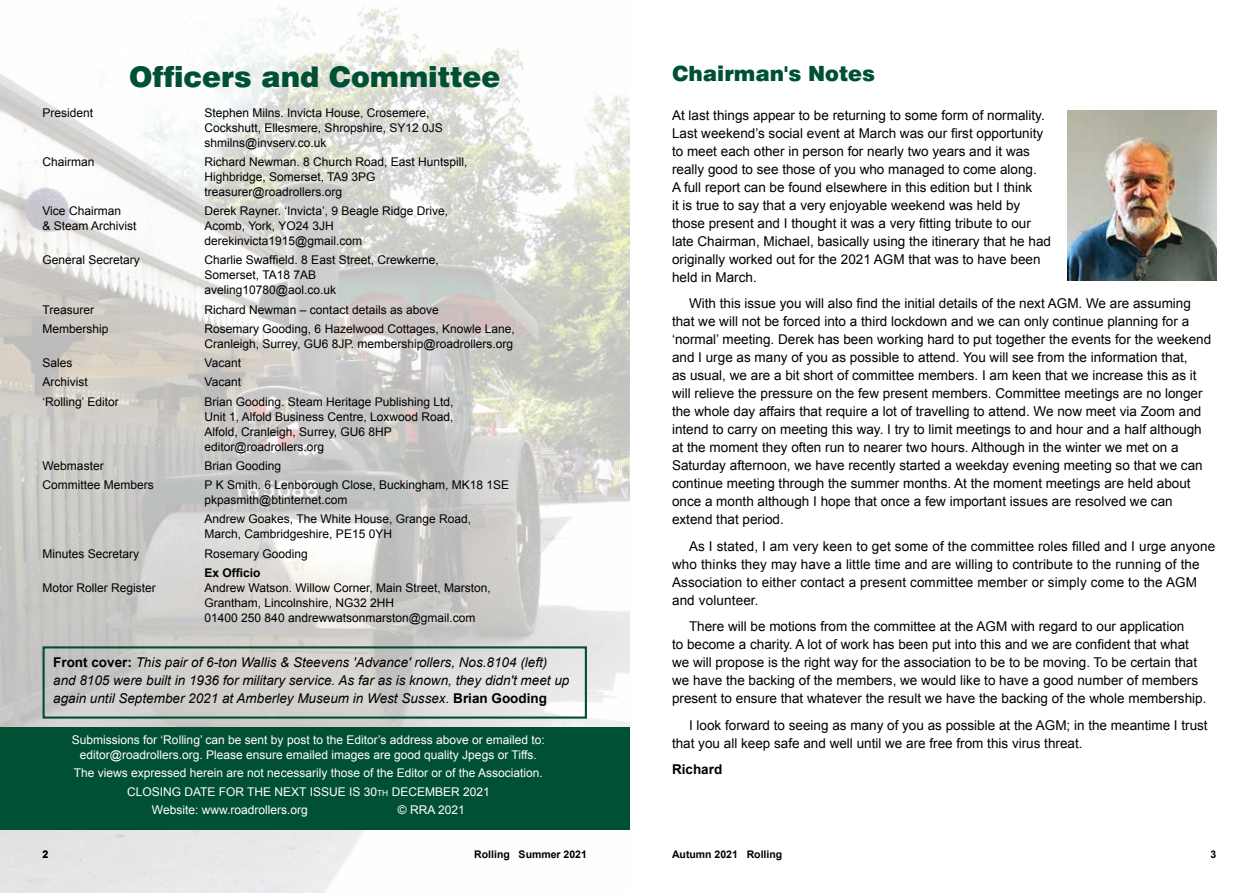
<style>
.page{position:relative;width:1259px;height:893px;background:#fff}
.page>*{position:absolute;margin:0;border:0;box-sizing:border-box;transform-origin:0 0}
.t1{font:900 28.5px "Swiss 721 BT";color:#005034}
.t2{font:900 21px "Swiss 721 BT";color:#005034}
.t3{font:13.5px/18px "Arial";color:#000}
.t4{font:italic 13.5px/18px "Arial";color:#000}
.t5{font:700 13.5px "Arial";color:#000}
.t6{font:12px/15px "Arial";color:#000}
.t7{font:12px/14.2px "Arial";color:#fff;text-align:center}
.t8{font:700 12px "Arial";color:#000}
.t9{font:700 10.5px "Arial";color:#000}
.s1{font-weight:700;font-style:normal}
.s2{font-size:8.4px}
</style>
<div class="page">
<img style="left:0;top:5px;width:629px;height:888px">
<div style="left:0;top:727px;width:629px;height:102px;background:#005034"></div>
<div style="left:43px;top:646px;width:544px;height:73px;border:2px solid #005034"></div>
<img style="left:1067px;top:111px;width:149px;height:170px">
<h1 class="t1" style="left:129px;top:59px;width:373px">Officers and Committee</h1>
<p class="t6" style="left:43px;top:105px;width:52px">President</p>
<p class="t6" style="left:205px;top:105px;width:240px">Stephen Milns. Invicta House, Crosemere,<br>Cockshutt, Ellesmere, Shropshire, SY12 0JS shmilns@invserv.co.uk</p>
<p class="t6" style="left:43px;top:154px;width:54px">Chairman</p>
<p class="t6" style="left:205px;top:154px;width:264px">Richard Newman. 8 Church Road, East Huntspill,<br>Highbridge, Somerset, TA9 3PG treasurer@roadrollers.org</p>
<p class="t6" style="left:43px;top:204px;width:80px">Vice Chairman</p>
<p class="t6" style="left:205px;top:204px;width:245px">Derek Rayner. ʻInvictaʼ, 9 Beagle Ridge Drive,</p>
<p class="t6" style="left:43px;top:219px;width:96px">&amp; Steam Archivist</p>
<p class="t6" style="left:205px;top:219px;width:159px">Acomb, York, YO24 3JH derekinvicta1915@gmail.com</p>
<p class="t6" style="left:43px;top:253px;width:99px">General Secretary</p>
<p class="t6" style="left:205px;top:253px;width:236px">Charlie Swaffield. 8 East Street, Crewkerne,<br>Somerset, TA18 7AB aveling10780@aol.co.uk</p>
<p class="t6" style="left:43px;top:302px;width:53px">Treasurer</p>
<p class="t6" style="left:205px;top:302px;width:236px">Richard Newman – contact details as above</p>
<p class="t6" style="left:43px;top:321px;width:68px">Membership</p>
<p class="t6" style="left:205px;top:321px;width:312px">Rosemary Gooding, 6 Hazelwood Cottages, Knowle Lane,<br>Cranleigh, Surrey, GU6 8JP. membership@roadrollers.org</p>
<p class="t6" style="left:43px;top:356px;width:32px">Sales</p>
<p class="t6" style="left:205px;top:356px;width:38px">Vacant</p>
<p class="t6" style="left:43px;top:375px;width:47px">Archivist</p>
<p class="t6" style="left:205px;top:375px;width:38px">Vacant</p>
<p class="t6" style="left:43px;top:394px;width:78px">‘Rolling’ Editor</p>
<p class="t6" style="left:205px;top:394px;width:250px">Brian Gooding. Steam Heritage Publishing Ltd, Unit 1, Alfold Business Centre, Loxwood Road, Alfold, Cranleigh, Surrey, GU6 8HP editor@roadrollers.org</p>
<p class="t6" style="left:43px;top:458px;width:63px">Webmaster</p>
<p class="t6" style="left:205px;top:458px;width:78px">Brian Gooding</p>
<p class="t6" style="left:43px;top:478px;width:113px">Committee Members</p>
<p class="t6" style="left:205px;top:478px;width:306px">P K Smith. 6 Lenborough Close, Buckingham, MK18 1SE pkpasmith@btinternet.com</p>
<p class="t6" style="left:205px;top:512px;width:268px">Andrew Goakes, The White House, Grange Road,<br>March, Cambridgeshire, PE15 0YH</p>
<p class="t6" style="left:43px;top:546px;width:98px">Minutes Secretary</p>
<p class="t6" style="left:205px;top:546px;width:105px">Rosemary Gooding</p>
<p class="t8" style="left:205px;top:565px;width:58px">Ex Officio</p>
<p class="t6" style="left:43px;top:580px;width:115px">Motor Roller Register</p>
<p class="t6" style="left:205px;top:580px;width:288px">Andrew Watson. Willow Corner, Main Street, Marston,<br>Grantham, Lincolnshire, NG32 2HH<br>01400 250 840 andrewwatsonmarston@gmail.com</p>
<p class="t4" style="left:53px;top:653px;width:518px"><span class="s1">Front cover:</span> This pair of 6-ton Wallis &amp; Steevens 'Advance' rollers, Nos.8104 (left) and 8105 were built in 1936 for military service. As far as is known, they didn't meet up again until September 2021 at Amberley Museum in West Sussex. <span class="s1">Brian Gooding</span></p>
<p class="t7" style="left:72px;top:733px;width:474px">Submissions for ‘Rolling’ can be sent by post to the Editor’s address above or emailed to: editor@roadrollers.org. Please ensure emailed images are good quality Jpegs or Tiffs.</p>
<p class="t7" style="left:74px;top:766px;width:470px">The views expressed herein are not necessarily those of the Editor or of the Association.</p>
<p class="t7" style="left:127px;top:784px;width:364px">CLOSING DATE FOR THE NEXT ISSUE IS 30<span class="s2">th</span> DECEMBER 2021</p>
<p class="t7" style="left:152px;top:803px;width:157px">Website: www.roadrollers.org</p>
<p class="t7" style="left:398px;top:803px;width:68px">© RRA 2021</p>
<p class="t9" style="left:43px;top:847px;width:7px">2</p>
<p class="t9" style="left:474px;top:847px;width:114px">Rolling Summer 2021</p>
<h2 class="t2" style="left:672px;top:60px;width:204px">Chairman's Notes</h2>
<p class="t3" style="left:672px;top:106px;width:380px">At last things appear to be returning to some form of normality.<br>Last weekend’s social event at March was our first opportunity to meet each other in person for nearly two years and it was really good to see those of you who managed to come along.<br>A full report can be found elsewhere in this edition but I think<br>it is true to say that a very enjoyable weekend was held by those present and I thought it was a very fitting tribute to our late Chairman, Michael, basically using the itinerary that he had originally worked out for the 2021 AGM that was to have been held in March.</p>
<p class="t3" style="left:672px;top:295px;width:541px;text-indent:17px">With this issue you will also find the initial details of the next AGM. We are assuming that we will not be forced into a third lockdown and we can only continue planning for a ‘normal’ meeting. Derek has been working hard to put together the events for the weekend and I urge as many of you as possible to attend. You will see from the information that,<br>as usual, we are a bit short of committee members. I am keen that we increase this as it will relieve the pressure on the few present members. Committee meetings are no longer the whole day affairs that require a lot of travelling to attend. We now meet via Zoom and intend to carry on meeting this way. I try to limit meetings to and hour and a half although at the moment they often run to nearer two hours. Although in the winter we met on a Saturday afternoon, we have recently started a weekday evening meeting so that we can continue meeting through the summer months. At the moment meetings are held about once a month although I hope that once a few important issues are resolved we can extend that period.</p>
<p class="t3" style="left:672px;top:537px;width:545px;text-indent:17px">As I stated, I am very keen to get some of the committee roles filled and I urge anyone who thinks they may have a little time and are willing to contribute to the running of the Association to either contact a present committee member or simply come to the AGM and volunteer.</p>
<p class="t3" style="left:672px;top:618px;width:536px;text-indent:17px">There will be motions from the committee at the AGM with regard to our application<br>to become a charity. A lot of work has been put into this and we are confident that what we will propose is the right way for the association to be to be moving. To be certain that we have the backing of the members, we would like to have a good number of members present to ensure that whatever the result we have the backing of the whole membership.</p>
<p class="t3" style="left:672px;top:716px;width:537px;text-indent:17px">I look forward to seeing as many of you as possible at the AGM; in the meantime I trust that you all keep safe and well until we are free from this virus threat.</p>
<p class="t5" style="left:672px;top:761px;width:52px">Richard</p>
<p class="t9" style="left:672px;top:847px;width:112px">Autumn 2021 Rolling</p>
<p class="t9" style="left:1210px;top:847px;width:7px">3</p>
</div>
